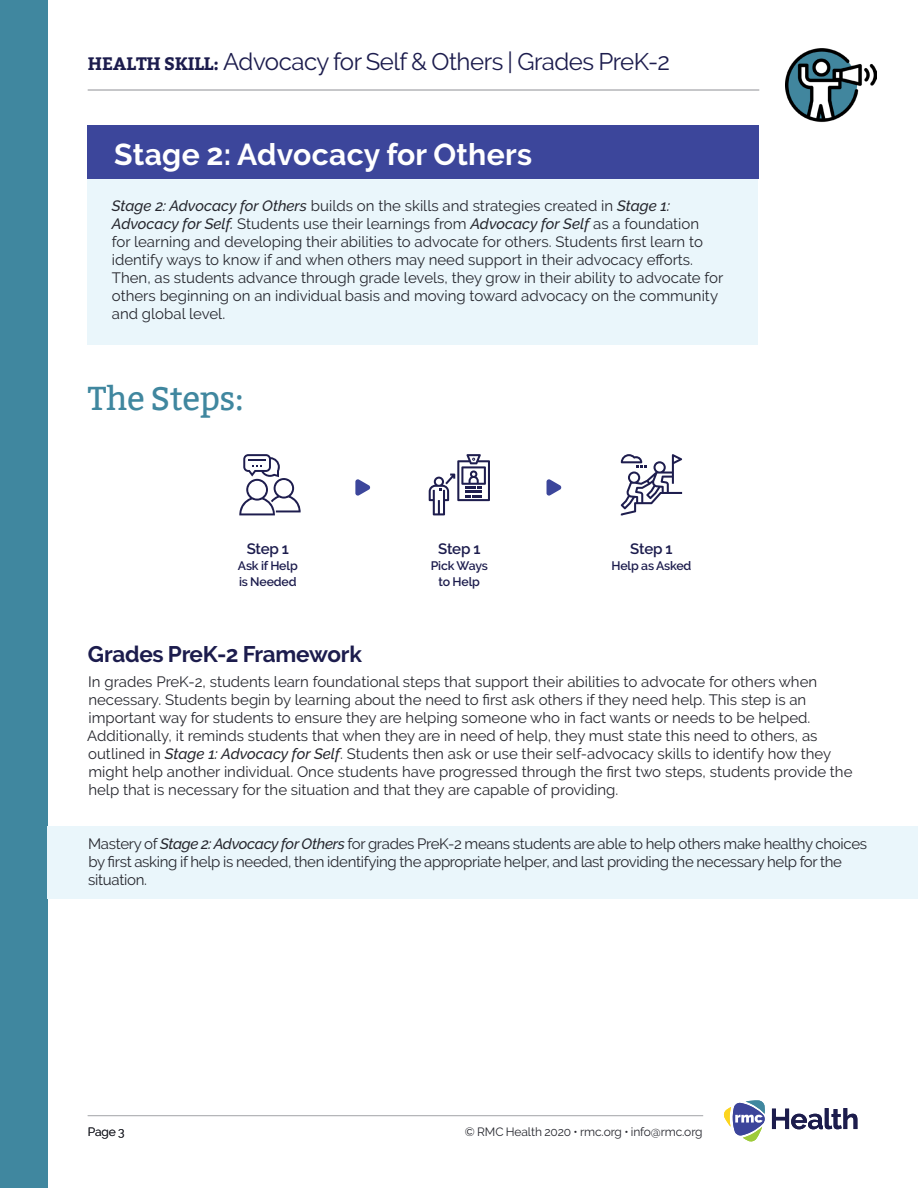
<style>
.page{position:relative;width:918px;height:1188px;background:#fff}
.page>*{position:absolute;margin:0;border:0;box-sizing:border-box;transform-origin:0 0}
.t1{font:33px "Bitter";letter-spacing:-.01em;color:#40879f}
.Medium_Purple_Header{font:700 30.15px "Raleway";letter-spacing:.01em;color:#fff}
.t2{font:24px "Raleway";letter-spacing:-.02em;color:#1c1c4d}
.Medium_Purple_Header-2{font:700 22.5px "Raleway";letter-spacing:-.01em;color:#1c1c4d}
.Body_Copy{font:15px/18px "Raleway";color:#26272e}
.Medium_Purple_Header-3{font:15px/18px "Raleway";letter-spacing:-.02em;color:#26272e}
.t3{font:600 15px "Raleway";letter-spacing:-.015em;color:#1c1c4d}
.t4{font:600 12.3px/16.4px "Raleway";letter-spacing:-.01em;color:#1c1c4d}
.t5{font:12px "Raleway";letter-spacing:-.01em;color:#26272e}
.s1{font-family:"Bitter";font-weight:700;font-size:18px}
.s2{font-weight:500;font-style:italic}
</style>
<div class="page">
<div style="left:0;top:0;width:47px;height:1188px;background:#40879f"></div>
<img style="left:785px;top:48px;width:91px;height:75px">
<svg style="left:723px;top:1100px;width:42px;height:42px"></svg>
<svg style="left:772px;top:1108px;width:85px;height:21px"></svg>
<hr style="left:88px;top:1115px;width:615px;height:1px;background:#b4b5b8">
<hr style="left:88px;top:90px;width:671px;height:1px;background:#b4b5b8">
<div style="left:47px;top:826px;width:871px;height:72px;background:#eaf6fb"></div>
<div style="left:88px;top:164px;width:670px;height:181px;background:#eaf6fb"></div>
<div style="left:88px;top:125px;width:671px;height:54px;background:#3c469b"></div>
<svg style="left:239px;top:454px;width:62px;height:61px"></svg>
<svg style="left:429px;top:454px;width:61px;height:61px"></svg>
<svg style="left:621px;top:454px;width:61px;height:61px"></svg>
<svg style="left:355px;top:479px;width:16px;height:17px"></svg>
<svg style="left:547px;top:479px;width:15px;height:17px"></svg>
<p class="t2" style="left:88px;top:47px;width:584px"><span class="s1">HEALTH SKILL:</span> Advocacy for Self &amp; Others | Grades PreK-2</p>
<p class="Medium_Purple_Header" style="left:114px;top:137px;width:419px">Stage 2: Advocacy for Others</p>
<p class="Body_Copy" style="left:112px;top:197px;width:613px"><span class="s2">Stage 2: Advocacy for Others</span> builds on the skills and strategies created in <span class="s2">Stage 1:<br>Advocacy for Self.</span> Students use their learnings from <span class="s2">Advocacy for Self</span> as a foundation<br>for learning and developing their abilities to advocate for others. Students first learn to identify ways to know if and when others may need support in their advocacy efforts.<br>Then, as students advance through grade levels, they grow in their ability to advocate for others beginning on an individual basis and moving toward advocacy on the community and global level.</p>
<p class="t1" style="left:88px;top:379px;width:158px">The Steps:</p>
<p class="t3" style="left:247px;top:540px;width:44px">Step 1</p>
<p class="t4" style="left:238px;top:558px;width:61px">Ask if Help is Needed</p>
<p class="t3" style="left:438px;top:540px;width:44px">Step 1</p>
<p class="t4" style="left:431px;top:558px;width:59px;text-align:center">Pick Ways to Help</p>
<p class="t3" style="left:630px;top:540px;width:44px">Step 1</p>
<p class="t4" style="left:611px;top:558px;width:82px">Help as Asked</p>
<p class="Medium_Purple_Header-2" style="left:88px;top:642px;width:275px">Grades PreK-2 Framework</p>
<p class="Body_Copy" style="left:87px;top:673px;width:767px">In grades PreK-2, students learn foundational steps that support their abilities to advocate for others when necessary. Students begin by learning about the need to first ask others if they need help. This step is an important way for students to ensure they are helping someone who in fact wants or needs to be helped.<br>Additionally, it reminds students that when they are in need of help, they must state this need to others, as outlined in <span class="s2">Stage 1: Advocacy for Self</span>. Students then ask or use their self-advocacy skills to identify how they might help another individual. Once students have progressed through the first two steps, students provide the help that is necessary for the situation and that they are capable of providing.</p>
<p class="Medium_Purple_Header-3" style="left:88px;top:835px;width:781px">Mastery of <span class="s2">Stage 2: Advocacy for Others</span> for grades PreK-2 means students are able to help others make healthy choices by first asking if help is needed, then identifying the appropriate helper, and last providing the necessary help for the situation.</p>
<p class="t5" style="left:88px;top:1125px;width:38px">Page 3</p>
<p class="t5" style="left:465px;top:1125px;width:239px">© RMC Health 2020 • rmc.org • info@rmc.org</p>
</div>
